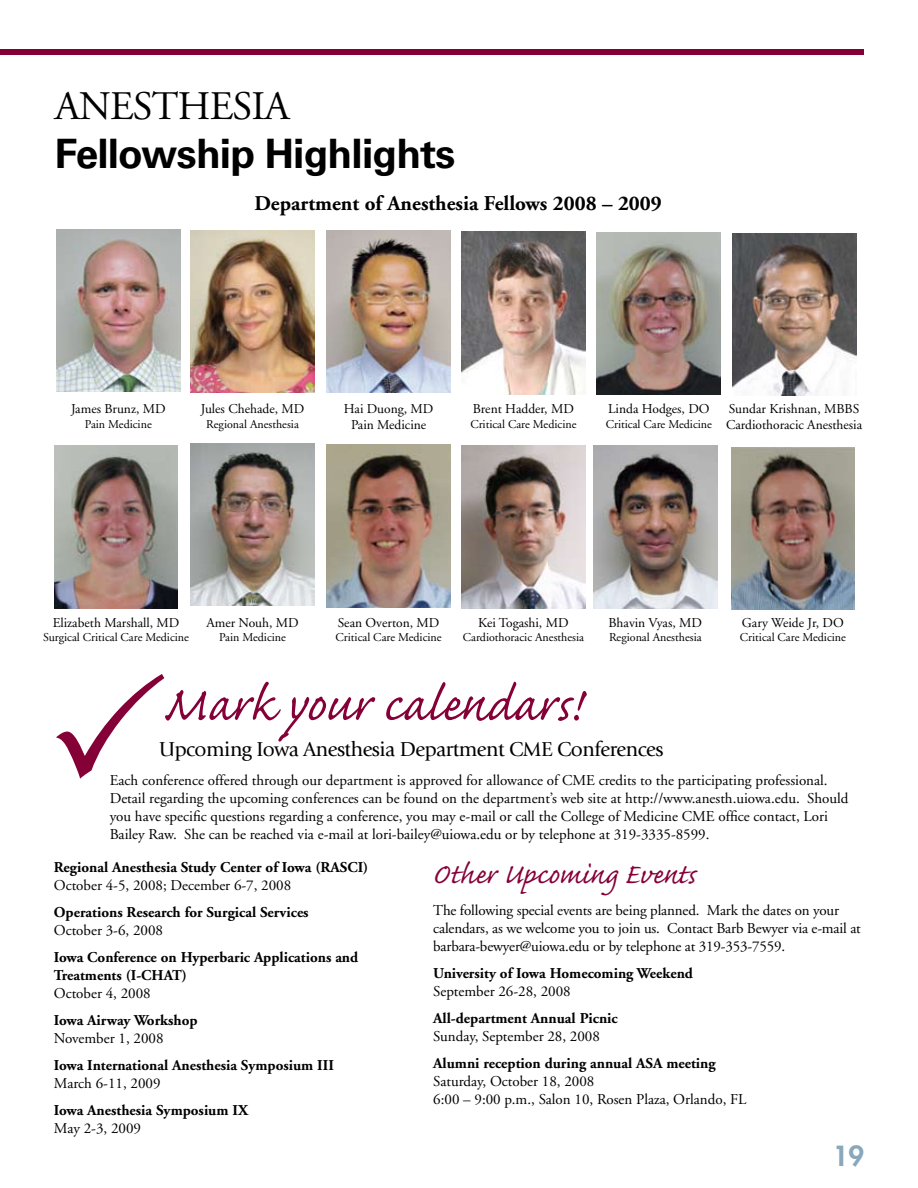
<style>
.page{position:relative;width:918px;height:1188px;background:#fff}
.page>*{position:absolute;margin:0;border:0;box-sizing:border-box;transform-origin:0 0}
.t1{font:63px "Caflisch Script";color:#860038}
.t2{font:700 40.5px "Univers";letter-spacing:-.02em;color:#000}
.t3{font:40.5px "Adobe Garamond";color:#000}
.t4{font:36px "Caflisch Script";color:#860038}
.t5{font:800 27px "Futura";color:#89a8bc}
.t6{font:21px "Giovanni";letter-spacing:-.025em;color:#000}
.t7{font:700 21px "Adobe Garamond";color:#000}
.t8{font:15px/18px "Adobe Garamond";color:#000}
.t9{font:700 15px/18px "Adobe Garamond";color:#000}
.t10{font:13.5px/16.2px "Adobe Garamond";color:#000}
.t11{font:12px "Adobe Garamond";color:#000}
</style>
<div class="page">
<div style="left:0;top:49px;width:864px;height:5px;background:#860038"></div>
<img style="left:56px;top:229px;width:124px;height:163px">
<img style="left:191px;top:230px;width:123px;height:163px">
<img style="left:327px;top:230px;width:124px;height:163px">
<img style="left:462px;top:232px;width:123px;height:162px">
<img style="left:597px;top:232px;width:124px;height:163px">
<img style="left:732px;top:233px;width:124px;height:163px">
<img style="left:54px;top:446px;width:124px;height:162px">
<img style="left:191px;top:444px;width:123px;height:162px">
<img style="left:327px;top:445px;width:124px;height:162px">
<img style="left:462px;top:446px;width:123px;height:162px">
<img style="left:593px;top:446px;width:124px;height:162px">
<img style="left:731px;top:447px;width:124px;height:163px">
<h2 class="t3" style="left:55px;top:85px;width:49px">Anesthesia</h2>
<h2 class="t2" style="left:55px;top:130px;width:402px">Fellowship Highlights</h2>
<h3 class="t7" style="left:254px;top:192px;width:409px">Department of Anesthesia Fellows 2008 – 2009</h3>
<p class="t10" style="left:71px;top:401px;width:96px">James Brunz, MD</p>
<p class="t11" style="left:85px;top:417px;width:68px">Pain Medicine</p>
<p class="t10" style="left:201px;top:401px;width:105px">Jules Chehade, MD</p>
<p class="t11" style="left:206px;top:417px;width:94px">Regional Anesthesia</p>
<p class="t10" style="left:344px;top:401px;width:91px;text-align:center">Hai Duong, MD<br>Pain Medicine</p>
<p class="t10" style="left:473px;top:401px;width:102px">Brent Hadder, MD</p>
<p class="t11" style="left:470px;top:417px;width:108px">Critical Care Medicine</p>
<p class="t10" style="left:608px;top:401px;width:103px">Linda Hodges, DO</p>
<p class="t11" style="left:606px;top:417px;width:108px">Critical Care Medicine</p>
<p class="t10" style="left:726px;top:401px;width:138px">Sundar Krishnan, MBBS<br>Cardiothoracic Anesthesia</p>
<p class="t10" style="left:53px;top:615px;width:128px">Elizabeth Marshall, MD</p>
<p class="t11" style="left:43px;top:631px;width:147px">Surgical Critical Care Medicine</p>
<p class="t10" style="left:206px;top:615px;width:94px">Amer Nouh, MD</p>
<p class="t11" style="left:219px;top:631px;width:68px">Pain Medicine</p>
<p class="t10" style="left:338px;top:615px;width:103px">Sean Overton, MD</p>
<p class="t11" style="left:336px;top:631px;width:108px">Critical Care Medicine</p>
<p class="t10" style="left:478px;top:615px;width:92px">Kei Togashi, MD</p>
<p class="t11" style="left:463px;top:631px;width:123px">Cardiothoracic Anesthesia</p>
<p class="t10" style="left:609px;top:615px;width:95px">Bhavin Vyas, MD</p>
<p class="t11" style="left:609px;top:631px;width:94px">Regional Anesthesia</p>
<p class="t10" style="left:742px;top:615px;width:103px">Gary Weide Jr, DO</p>
<p class="t11" style="left:740px;top:631px;width:108px">Critical Care Medicine</p>
<h1 class="t1" style="left:162px;top:672px;width:420px">Mark your calendars!</h1>
<h3 class="t6" style="left:159px;top:738px;width:506px">Upcoming Iowa Anesthesia Department CME Conferences</h3>
<p class="t8" style="left:110px;top:772px;width:740px">Each conference offered through our department is approved for allowance of CME credits to the participating professional.<br>Detail regarding the upcoming conferences can be found on the department’s web site at http://www.anesth.uiowa.edu. Should you have specific questions regarding a conference, you may e-mail or call the College of Medicine CME office contact, Lori Bailey Raw. She can be reached via e-mail at lori-bailey@uiowa.edu or by telephone at 319-3335-8599.</p>
<p class="t9" style="left:54px;top:858px;width:316px">Regional Anesthesia Study Center of Iowa (RASCI)</p>
<p class="t8" style="left:54px;top:876px;width:239px">October 4-5, 2008; December 6-7, 2008</p>
<p class="t9" style="left:54px;top:903px;width:256px">Operations Research for Surgical Services</p>
<p class="t8" style="left:54px;top:921px;width:111px">October 3-6, 2008</p>
<p class="t9" style="left:54px;top:948px;width:306px">Iowa Conference on Hyperbaric Applications and<br>Treatments (I-CHAT)</p>
<p class="t8" style="left:54px;top:984px;width:98px">October 4, 2008</p>
<p class="t9" style="left:54px;top:1011px;width:145px">Iowa Airway Workshop</p>
<p class="t8" style="left:54px;top:1029px;width:111px">November 1, 2008</p>
<p class="t9" style="left:54px;top:1056px;width:282px">Iowa International Anesthesia Symposium III</p>
<p class="t8" style="left:54px;top:1074px;width:108px">March 6-11, 2009</p>
<p class="t9" style="left:54px;top:1101px;width:196px">Iowa Anesthesia Symposium IX</p>
<p class="t8" style="left:54px;top:1119px;width:89px">May 2-3, 2009</p>
<h3 class="t4" style="left:432px;top:856px;width:265px">Other Upcoming Events</h3>
<p class="t8" style="left:433px;top:902px;width:429px">The following special events are being planned. Mark the dates on your calendars, as we welcome you to join us. Contact Barb Bewyer via e-mail at barbara-bewyer@uiowa.edu or by telephone at 319-353-7559.</p>
<p class="t9" style="left:433px;top:964px;width:261px">University of Iowa Homecoming Weekend</p>
<p class="t8" style="left:433px;top:983px;width:139px">September 26-28, 2008</p>
<p class="t9" style="left:433px;top:1009px;width:186px">All-department Annual Picnic</p>
<p class="t8" style="left:433px;top:1028px;width:168px">Sunday, September 28, 2008</p>
<p class="t9" style="left:433px;top:1054px;width:284px">Alumni reception during annual ASA meeting</p>
<p class="t8" style="left:433px;top:1073px;width:315px">Saturday, October 18, 2008<br>6:00 – 9:00 p.m., Salon 10, Rosen Plaza, Orlando, FL</p>
<h3 class="t5" style="left:833px;top:1138px;width:33px">19</h3>
</div>
